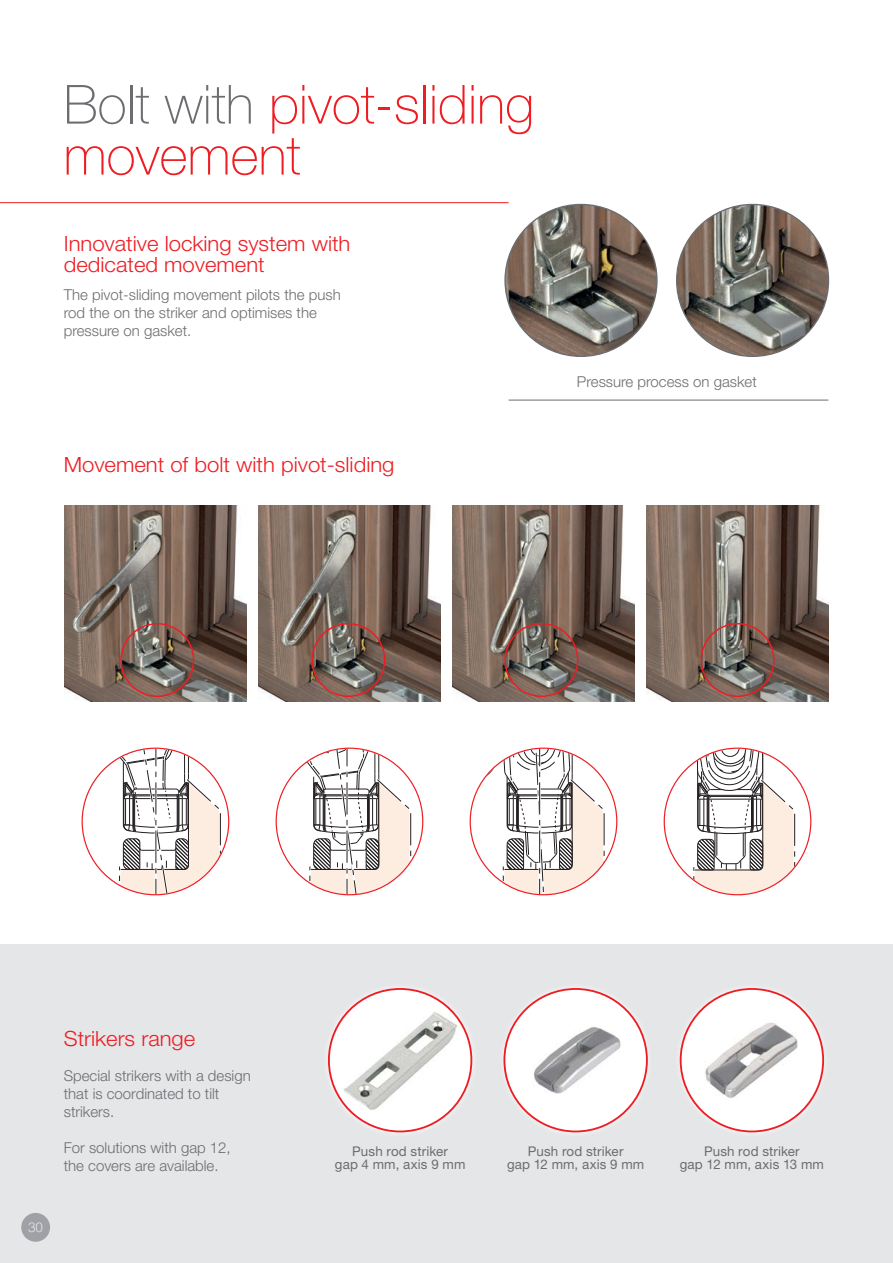
<style>
.page{position:relative;width:893px;height:1263px;background:#fff}
.page>*{position:absolute;margin:0;border:0;box-sizing:border-box;transform-origin:0 0}
.t1{font:100 54px/51px "Helvetica Neue LT Pro";color:#ee1d23}
.t2{font:300 21px/21px "Helvetica Neue LT Pro";color:#ee1d23;scale:1.05 1}
.t3{font:300 15px/18px "Helvetica Neue LT Pro";color:#6c6d70}
.t4{font:300 13.5px "Helvetica";color:#fff}
.t5{font:13.35px/13.4px "Helvetica Neue LT Pro";letter-spacing:.01em;color:#6c6d70;text-align:center}
.s1{color:#6c6d70}
</style>
<div class="page">
<div style="left:0;top:944px;width:893px;height:319px;background:#e5e6e8"></div>
<hr style="left:509px;top:400px;width:319px;height:1px;background:#6c6d70">
<img style="left:505px;top:204px;width:152px;height:152px;border-radius:76px">
<img style="left:677px;top:204px;width:151px;height:152px;border-radius:76px">
<img style="left:65px;top:505px;width:181px;height:196px">
<svg style="left:83px;top:749px;width:140px;height:145px"></svg>
<svg style="left:277px;top:749px;width:136px;height:145px"></svg>
<svg style="left:471px;top:749px;width:135px;height:145px"></svg>
<svg style="left:691px;top:749px;width:106px;height:145px"></svg>
<img style="left:259px;top:505px;width:181px;height:196px">
<img style="left:453px;top:505px;width:181px;height:196px">
<img style="left:647px;top:505px;width:181px;height:196px">
<div style="left:322px;top:982px;width:156px;height:156px;background:#fff;opacity:.75"></div>
<div style="left:329px;top:989px;width:142px;height:142px;background:#fff;border-radius:50%"></div>
<img style="left:343px;top:1010px;width:114px;height:100px">
<div style="left:504px;top:989px;width:143px;height:142px;background:#fff;border-radius:50%"></div>
<img style="left:534px;top:1027px;width:87px;height:67px">
<div style="left:674px;top:982px;width:155px;height:156px;background:#fff;opacity:.75"></div>
<div style="left:681px;top:989px;width:142px;height:142px;background:#fff;border-radius:50%"></div>
<img style="left:705px;top:1022px;width:93px;height:76px">
<div style="left:120px;top:623px;width:74px;height:74px;border:1px solid #ee1d23;border-radius:50%"></div>
<div style="left:311px;top:623px;width:74px;height:74px;border:1px solid #ee1d23;border-radius:50%"></div>
<div style="left:504px;top:623px;width:74px;height:74px;border:1px solid #ee1d23;border-radius:50%"></div>
<div style="left:700px;top:623px;width:74px;height:74px;border:1px solid #ee1d23;border-radius:50%"></div>
<hr style="left:0;top:202px;width:509px;height:1px;background:#ee1d23">
<h1 class="t1" style="left:64px;top:79px;width:472px"><span class="s1">Bolt with</span> pivot-sliding movement</h1>
<h2 class="t2" style="left:64px;top:233px;width:275px">Innovative locking system with dedicated movement</h2>
<p class="t3" style="left:64px;top:285px;width:278px">The pivot-sliding movement pilots the push rod the on the striker and optimises the pressure on gasket.</p>
<h2 class="t2" style="left:64px;top:454px;width:316px">Movement of bolt with pivot-sliding</h2>
<p class="t3" style="left:577px;top:373px;width:181px">Pressure process on gasket</p>
<p class="t4" style="left:28px;top:1216px;width:17px">30</p>
<h2 class="t2" style="left:64px;top:1027px;width:127px">Strikers range</h2>
<p class="t3" style="left:64px;top:1066px;width:188px">Special strikers with a design that is coordinated to tilt strikers.</p>
<p class="t3" style="left:64px;top:1138px;width:168px">For solutions with gap 12, the covers are available.</p>
<p class="t5" style="left:335px;top:1144px;width:132px">Push rod striker<br>gap 4 mm, axis 9 mm</p>
<p class="t5" style="left:507px;top:1144px;width:139px">Push rod striker<br>gap 12 mm, axis 9 mm</p>
<p class="t5" style="left:680px;top:1144px;width:146px">Push rod striker<br>gap 12 mm, axis 13 mm</p>
</div>
